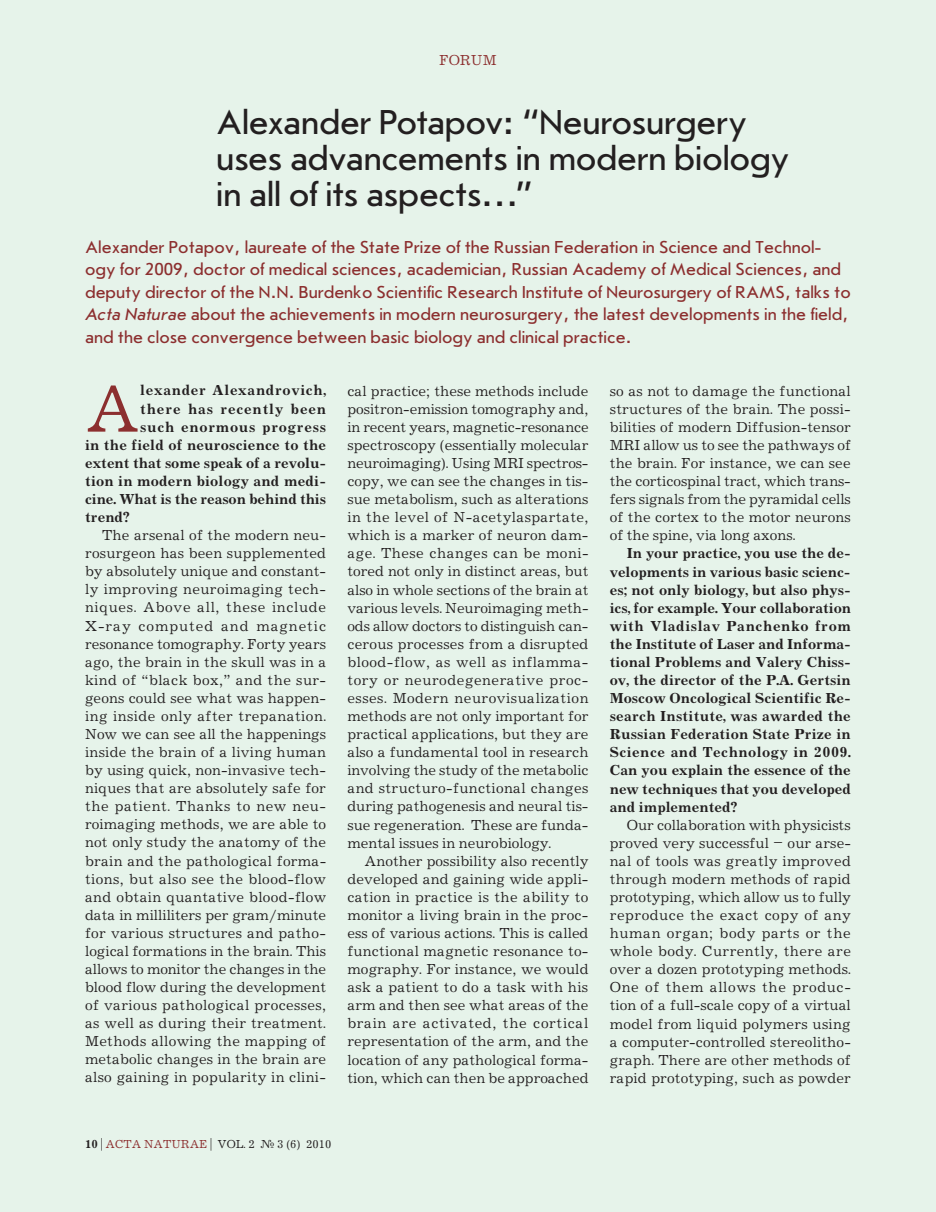
<style>
.page{position:relative;width:936px;height:1212px;background:#fff}
.page>*{position:absolute;margin:0;border:0;box-sizing:border-box;transform-origin:0 0}
.t1{font:69.3px "Journal C";color:#8c2f2f}
.t2{font:36px/36px "Journal Sans C";letter-spacing:-.01em;color:#231f20}
.t3{font:18px/22.5px "Journal Sans C";color:#8c2f2f}
.t4{font:15px/18.1px "Journal C";letter-spacing:.005em;color:#231f20;text-align:justify}
.t5{font:700 15px/18.1px "Journal C";letter-spacing:.01em;color:#231f20;text-align:justify}
.t6{font:700 15px "Journal C";letter-spacing:.045em;color:#231f20}
.t7{font:700 15px "Journal C";letter-spacing:.055em;color:#231f20}
.t8{font:15px "Journal C";color:#8c2f2f}
.t9{font:12px "Journal C";color:#231f20}
.s1{font-style:italic}
.s2{font-weight:700}
.s3{color:#8c2f2f}
</style>
<div class="page">
<div style="left:0;top:0;width:914px;height:1212px;background:#e6f3ea"></div>
<div style="left:914px;top:0;width:21px;height:1212px;background:#e6f3ea"></div>
<p class="t8" style="left:439px;top:52px;width:59px">FORUM</p>
<h2 class="t2" style="left:216px;top:105px;width:574px">Alexander Potapov: “Neurosurgery uses advancements in modern biology in all of its aspects…”</h2>
<p class="t3" style="left:85px;top:236px;width:767px">Alexander Potapov, laureate of the State Prize of the Russian Federation in Science and Technol&shy;ogy for 2009, doctor of medical sciences, academician, Russian Academy of Medical Sciences, and deputy director of the N.N. Burdenko Scientific Research Institute of Neurosurgery of RAMS, talks to <span class="s1">Acta Naturae</span> about the achievements in modern neurosurgery, the latest developments in the field, and the close convergence between basic biology and clinical practice.</p>
<h1 class="t1" style="left:85px;top:373px;width:57px">A</h1>
<p class="t6" style="left:140px;top:382px;width:187px">lexander Alexandrovich,</p>
<p class="t4" style="left:347px;top:382px;width:243px">cal practice; these methods include positron-emission tomography and, in recent years, magnetic-resonance spectroscopy (essentially molecular neuroimaging). Using MRI spectros&shy;copy, we can see the changes in tis&shy;sue metabolism, such as alterations in the level of N-acetylaspartate, which is a marker of neuron dam&shy;age. These changes can be moni&shy;tored not only in distinct areas, but also in whole sections of the brain at various levels. Neuroimaging meth&shy;ods allow doctors to distinguish can&shy;cerous processes from a disrupted blood-flow, as well as inflamma&shy;tory or neurodegenerative proc&shy;esses. Modern neurovisualization methods are not only important for practical applications, but they are also a fundamental tool in research involving the study of the metabolic and structuro-functional changes during pathogenesis and neural tis&shy;sue regeneration. These are funda&shy;mental issues in neurobiology.</p>
<p class="t4" style="left:347px;top:852px;width:243px;text-indent:17px">Another possibility also recently developed and gaining wide appli&shy;cation in practice is the ability to monitor a living brain in the proc&shy;ess of various actions. This is called functional magnetic resonance to&shy;mography. For instance, we would ask a patient to do a task with his arm and then see what areas of the brain are activated, the cortical representation of the arm, and the location of any pathological forma&shy;tion, which can then be approached</p>
<p class="t4" style="left:609px;top:382px;width:243px">so as not to damage the functional structures of the brain. The possi&shy;bilities of modern Diffusion-tensor MRI allow us to see the pathways of the brain. For instance, we can see the corticospinal tract, which trans&shy;fers signals from the pyramidal cells of the cortex to the motor neurons of the spine, via long axons.</p>
<p class="t5" style="left:609px;top:545px;width:243px;text-indent:17px">In your practice, you use the de&shy;velopments in various basic scienc&shy;es; not only biology, but also phys&shy;ics, for example. Your collaboration with Vladislav Panchenko from the Institute of Laser and Informa&shy;tional Problems and Valery Chiss&shy;ov, the director of the P.A. Gertsin Moscow Oncological Scientific Re&shy;search Institute, was awarded the Russian Federation State Prize in Science and Technology in 2009.<br>Can you explain the essence of the new techniques that you developed and implemented?</p>
<p class="t4" style="left:609px;top:816px;width:243px;text-indent:17px">Our collaboration with physicists proved very successful – our arse&shy;nal of tools was greatly improved through modern methods of rapid prototyping, which allow us to fully reproduce the exact copy of any human organ; body parts or the whole body. Currently, there are over a dozen prototyping methods.<br>One of them allows the produc&shy;tion of a full-scale copy of a virtual model from liquid polymers using a computer-controlled stereolitho&shy;graph. There are other methods of rapid prototyping, such as powder</p>
<p class="t7" style="left:140px;top:400px;width:187px">there has recently been</p>
<p class="t6" style="left:140px;top:418px;width:187px">such enormous progress</p>
<p class="t5" style="left:85px;top:436px;width:242px">in the field of neuroscience to the</p>
<p class="t5" style="left:85px;top:454px;width:242px">extent that some speak of a revolu-</p>
<p class="t5" style="left:85px;top:472px;width:242px">tion in modern biology and medi-</p>
<p class="t5" style="left:85px;top:490px;width:242px">cine. What is the reason behind this</p>
<p class="t5" style="left:85px;top:508px;width:46px">trend?</p>
<p class="t4" style="left:85px;top:527px;width:243px;text-indent:17px">The arsenal of the modern neu&shy;rosurgeon has been supplemented by absolutely unique and constant&shy;ly improving neuroimaging tech&shy;niques. Above all, these include X-ray computed and magnetic resonance tomography. Forty years ago, the brain in the skull was in a kind of “black box,” and the sur&shy;geons could see what was happen&shy;ing inside only after trepanation.<br>Now we can see all the happenings inside the brain of a living human by using quick, non-invasive tech&shy;niques that are absolutely safe for the patient. Thanks to new neu&shy;roimaging methods, we are able to not only study the anatomy of the brain and the pathological forma&shy;tions, but also see the blood-flow and obtain quantative blood-flow data in milliliters per gram/minute for various structures and patho&shy;logical formations in the brain. This allows to monitor the changes in the blood flow during the development of various pathological processes, as well as during their treatment.<br>Methods allowing the mapping of metabolic changes in the brain are also gaining in popularity in clini-</p>
<p class="t9" style="left:85px;top:1137px;width:248px"><span class="s2">10</span> | <span class="s3">Acta naturae</span> | VOL. 2 № 3 (6) 2010</p>
</div>
